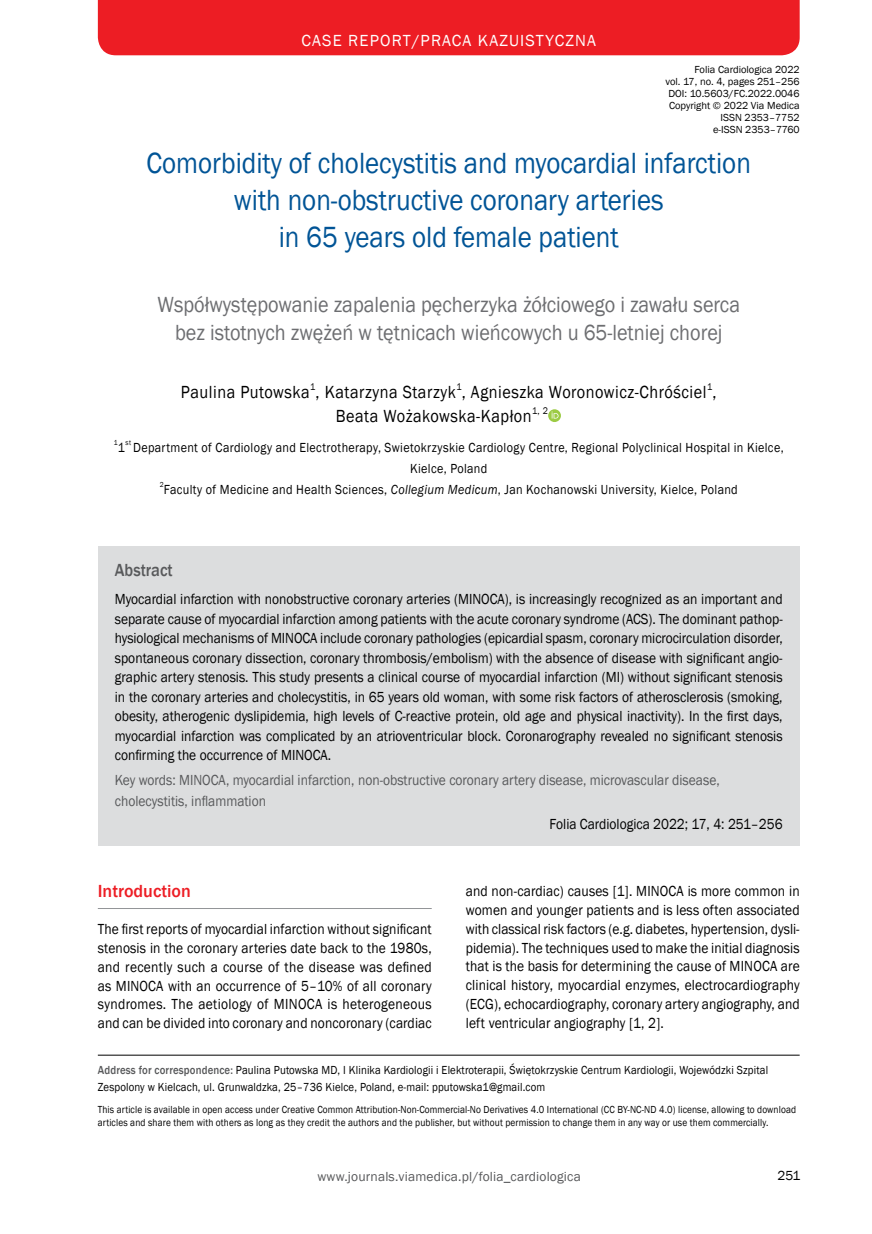
<style>
.page{position:relative;width:872px;height:1234px;background:#fff}
.page>*{position:absolute;margin:0;border:0;box-sizing:border-box;transform-origin:0 0}
.t1{font:30px/36.6px "Franklin Gothic";color:#005496;text-align:center;scale:.9 1}
.t2{font:22.5px/27.5px "Franklin Gothic";color:#6d6e71;text-align:center;scale:.9 1}
.t3{font:18px "Franklin Gothic";letter-spacing:.03em;color:#000;scale:.9 1}
.t4{font:500 18px "Franklin Gothic";color:#ed1d24}
.t5{font:500 18px "Franklin Gothic";color:#58595b;scale:.9 1}
.t6{font:16.5px "Franklin Gothic";letter-spacing:.07em;color:#fff}
.t7{font:15px/18.8px "Franklin Gothic";letter-spacing:.005em;color:#000;text-align:justify;scale:.9 1}
.t8{font:15px/20.5px "Franklin Gothic";color:#58595b;scale:.9 1}
.t9{font:13.5px/21px "Franklin Gothic";letter-spacing:.025em;color:#000;text-align:center;scale:.9 1}
.t10{font:13.5px "Franklin Gothic";letter-spacing:.01em;color:#58595b}
.t11{font:13.5px "Franklin Gothic";letter-spacing:.025em;color:#000}
.t12{font:12px/16.5px "Franklin Gothic";letter-spacing:.01em;color:#000;scale:.9 1}
.t13{font:10.5px/13.5px "Franklin Gothic";letter-spacing:.01em;color:#000;scale:.89 1}
.t14{font:10.5px "Franklin Gothic";letter-spacing:.01em;color:#000}
.t15{font:9.9px "Franklin Gothic";color:#000;scale:.9 1}
.s1{font-style:italic}
.s2{font-weight:500;color:#58595b}
</style>
<div class="page">
<div style="left:98px;top:0;width:701px;height:55px;background:#ed1d24"></div>
<hr style="left:98px;top:1054px;width:701px;height:1px;background:#000">
<svg style="left:548px;top:409px;width:13px;height:13px"></svg>
<svg style="left:551px;top:411px;width:7px;height:7px"></svg>
<div style="left:98px;top:546px;width:701px;height:300px;background:#dcddde"></div>
<hr style="left:98px;top:907px;width:334px;height:1px;background:#939598">
<p class="t6" style="left:301px;top:30px;width:130px">case report/PRACA</p>
<p class="t6" style="left:478px;top:30px;width:120px">kazuistyczna</p>
<p class="t14" style="left:694px;top:63px;width:107px">Folia Cardiologica 2022</p>
<p class="t14" style="left:665px;top:75px;width:136px">vol. 17, no. 4, pages 251–256</p>
<p class="t14" style="left:668px;top:87px;width:133px">DOI : 10.5603/FC.2022.0046</p>
<p class="t14" style="left:669px;top:99px;width:132px">Copyright © 2022 Via Medica</p>
<p class="t14" style="left:720px;top:111px;width:6px">ISSN</p>
<p class="t14" style="left:744px;top:111px;width:57px">2353–7752</p>
<p class="t14" style="left:713px;top:123px;width:15px">e-ISSN</p>
<p class="t14" style="left:745px;top:123px;width:56px">2353–7760</p>
<h1 class="t1" style="left:146px;top:146px;width:673px">Comorbidity of cholecystitis and myocardial infarction with non-obstructive coronary arteries<br>in 65 years old female patient</h1>
<h2 class="t2" style="left:157px;top:292px;width:649px">Współwystępowanie zapalenia pęcherzyka żółciowego i zawału serca bez istotnych zwężeń w tętnicach wieńcowych u 65-letniej chorej</h2>
<p class="t15" style="left:310px;top:380px;width:7px">1</p>
<p class="t15" style="left:456px;top:380px;width:7px">1</p>
<p class="t15" style="left:707px;top:380px;width:7px">1</p>
<p class="t3" style="left:336px;top:405px;width:219px">Beata Wożakowska-Kapłon</p>
<p class="t15" style="left:532px;top:404px;width:19px">1, 2</p>
<p class="t9" style="left:114px;top:436px;width:746px"><sup>1</sup>1<sup>st</sup> Department of Cardiology and Electrotherapy, Swietokrzyskie Cardiology Centre, Regional Polyclinical Hospital in Kielce,<br>Kielce, Poland<br><sup>2</sup>Faculty of Medicine and Health Sciences, <span class="s1">Collegium Medicum</span>, Jan Kochanowski University, Kielce, Poland</p>
<p class="t3" style="left:181px;top:381px;width:596px">Paulina Putowska , Katarzyna Starzyk , Agnieszka Woronowicz-Chróściel ,</p>
<p class="t5" style="left:115px;top:558px;width:66px">Abstract</p>
<p class="t7" style="left:115px;top:589px;width:743px;line-height:19.5px">Myocardial infarction with nonobstructive coronary arteries (MINOCA), is increasingly recognized as an important and separate cause of myocardial infarction among patients with the acute coronary syndrome (ACS). The dominant pathop&shy;hysiological mechanisms of MINOCA include coronary pathologies (epicardial spasm, coronary microcirculation disorder, spontaneous coronary dissection, coronary thrombosis/embolism) with the absence of disease with significant angio&shy;graphic artery stenosis. This study presents a clinical course of myocardial infarction (MI) without significant stenosis in the coronary arteries and cholecystitis, in 65 years old woman, with some risk factors of atherosclerosis (smoking, obesity, atherogenic dyslipidemia, high levels of C-reactive protein, old age and physical inactivity). In the first days, myocardial infarction was complicated by an atrioventricular block. Coronarography revealed no significant stenosis confirming the occurrence of MINOCA.</p>
<p class="t8" style="left:115px;top:769px;width:673px">Key words: MINOCA, myocardial infarction, non-obstructive coronary artery disease, microvascular disease, cholecystitis, inflammation</p>
<p class="t7" style="left:549px;top:815px;width:260px">Folia Cardiologica 2022; 17, 4: 251–256</p>
<p class="t4" style="left:98px;top:879px;width:95px">Introduction</p>
<p class="t7" style="left:98px;top:920px;width:372px">The first reports of myocardial infarction without significant stenosis in the coronary arteries date back to the 1980s, and recently such a course of the disease was defined as MINOCA with an occurrence of 5–10% of all coronary syndromes. The aetiology of MINOCA is heterogeneous and can be divided into coronary and noncoronary (cardiac</p>
<p class="t7" style="left:466px;top:882px;width:372px">and non-cardiac) causes [1]. MINOCA is more common in women and younger patients and is less often associated with classical risk factors (e.g. diabetes, hypertension, dysli&shy;pidemia). The techniques used to make the initial diagnosis that is the basis for determining the cause of MINOCA are clinical history, myocardial enzymes, electrocardiography (ECG), echocardiography, coronary artery angiography, and left ventricular angiography [1, 2].</p>
<p class="t12" style="left:98px;top:1061px;width:746px"><span class="s2">Address for correspondence:</span> Paulina Putowska MD, I Klinika Kardiologii i Elektroterapii, Świętokrzyskie Centrum Kardiologii, Wojewódzki Szpital<br>Zespolony w Kielcach, ul. Grunwaldzka, 25–736 Kielce, Poland, e-mail: pputowska1@gmail.com</p>
<p class="t13" style="left:98px;top:1102px;width:786px">This article is available in open access under Creative Common Attribution-Non-Commercial-No Derivatives 4.0 International (CC BY-NC-ND 4.0) license, allowing to download articles and share them with others as long as they credit the authors and the publisher, but without permission to change them in any way or use them commercially.</p>
<p class="t10" style="left:317px;top:1167px;width:265px">www.journals.viamedica.pl/folia_cardiologica</p>
<p class="t11" style="left:777px;top:1166px;width:24px">251</p>
</div>
